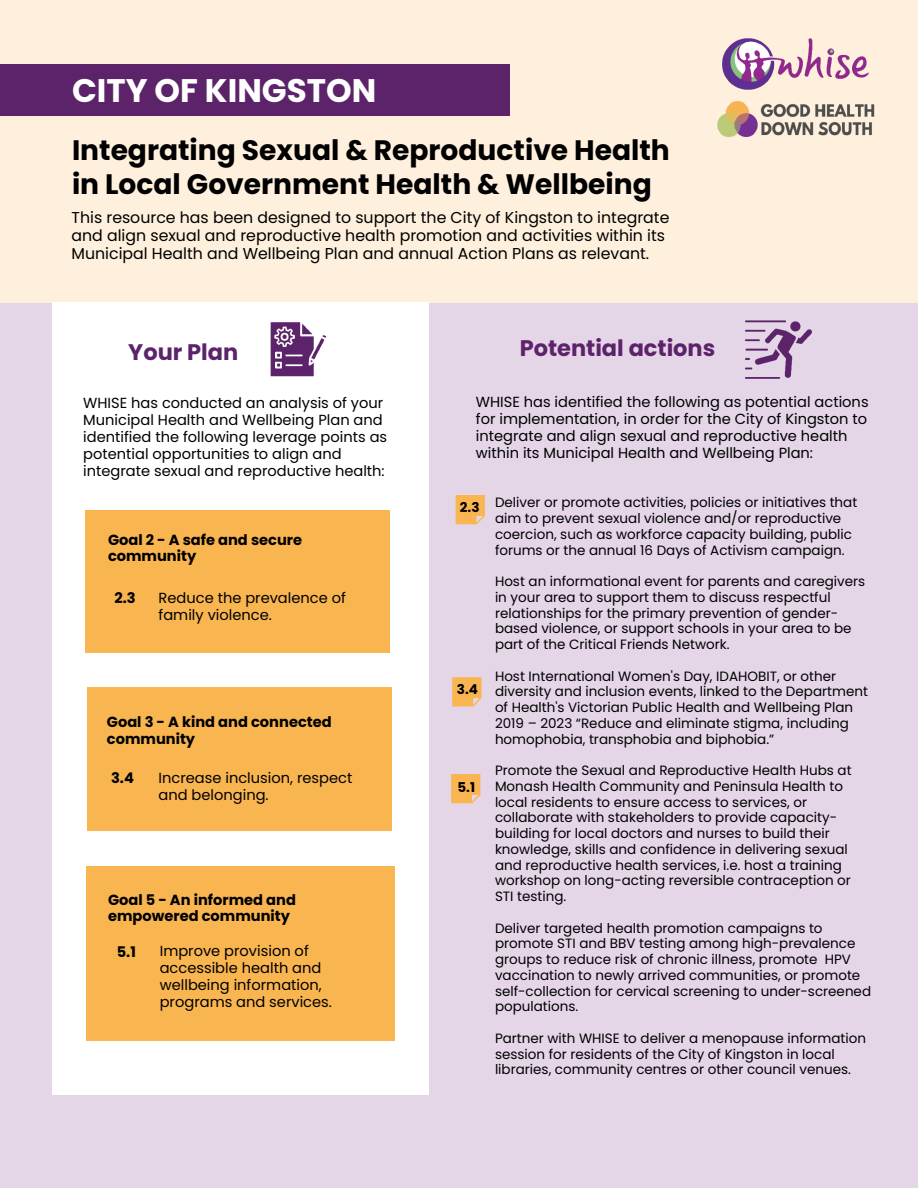
<style>
.page{position:relative;width:918px;height:1188px;background:#e4d5e7}
.page>*{position:absolute;margin:0;border:0;box-sizing:border-box;transform-origin:0 0}
.t1{font:700 32.7px "Poppins";color:#fff}
.t2{font:700 28.2px/33.8px "Poppins";color:#000}
.t3{font:700 22.5px "Poppins";color:#5c236b}
.t4{font:15.75px/18px "Poppins";color:#000}
.t5{font:14.7px/16.8px "Poppins";color:#000}
.t6{font:700 14.7px/16.8px "Poppins";color:#000}
.t7{font:13.5px/15.8px "Poppins";color:#000}
.t8{font:700 13.5px "Poppins";color:#000}
</style>
<div class="page">
<div style="left:0;top:0;width:918px;height:303px;background:#fef0dc"></div>
<div style="left:0;top:64px;width:510px;height:52px;background:#5c236b"></div>
<div style="left:52px;top:303px;width:377px;height:792px;background:#fff"></div>
<svg style="left:456px;top:495px;width:29px;height:29px"></svg>
<svg style="left:452px;top:677px;width:30px;height:29px"></svg>
<svg style="left:451px;top:774px;width:29px;height:29px"></svg>
<div style="left:86px;top:510px;width:304px;height:142px;background:#f9b550"></div>
<div style="left:87px;top:866px;width:308px;height:175px;background:#f9b550"></div>
<img style="left:722px;top:38px;width:146px;height:52px">
<img style="left:270px;top:322px;width:57px;height:55px">
<img style="left:745px;top:320px;width:68px;height:59px">
<img style="left:717px;top:101px;width:158px;height:37px">
<div style="left:87px;top:687px;width:305px;height:144px;background:#f9b550"></div>
<h1 class="t1" style="left:72px;top:72px;width:306px">CITY OF KINGSTON</h1>
<h2 class="t2" style="left:72px;top:133px;width:599px">Integrating Sexual &amp; Reproductive Health in Local Government Health &amp; Wellbeing</h2>
<p class="t4" style="left:72px;top:208px;width:599px">This resource has been designed to support the City of Kingston to integrate and align sexual and reproductive health promotion and activities within its<br>Municipal Health and Wellbeing Plan and annual Action Plans as relevant.</p>
<h3 class="t3" style="left:128px;top:339px;width:112px">Your Plan</h3>
<p class="t5" style="left:83px;top:395px;width:305px">WHISE has conducted an analysis of your Municipal Health and Wellbeing Plan and identified the following leverage points as potential opportunities to align and integrate sexual and reproductive health:</p>
<p class="t6" style="left:108px;top:531px;width:196px">Goal 2 - A safe and secure community</p>
<p class="t6" style="left:114px;top:590px;width:23px">2.3</p>
<p class="t5" style="left:159px;top:590px;width:189px">Reduce the prevalence of family violence.</p>
<p class="t6" style="left:107px;top:713px;width:226px">Goal 3 - A kind and connected community</p>
<p class="t5" style="left:159px;top:770px;width:195px">Increase inclusion, respect and belonging.</p>
<p class="t6" style="left:111px;top:770px;width:24px">3.4</p>
<p class="t6" style="left:108px;top:891px;width:189px">Goal 5 - An informed and empowered community</p>
<p class="t6" style="left:117px;top:944px;width:21px">5.1</p>
<p class="t5" style="left:160px;top:943px;width:174px">Improve provision of accessible health and wellbeing information, programs and services.</p>
<h3 class="t3" style="left:520px;top:335px;width:197px">Potential actions</h3>
<p class="t5" style="left:476px;top:394px;width:394px">WHISE has identified the following as potential actions for implementation, in order for the City of Kingston to integrate and align sexual and reproductive health within its Municipal Health and Wellbeing Plan:</p>
<p class="t8" style="left:460px;top:499px;width:21px">2.3</p>
<p class="t7" style="left:495px;top:495px;width:364px">Deliver or promote activities, policies or initiatives that aim to prevent sexual violence and/or reproductive coercion, such as workforce capacity building, public forums or the annual 16 Days of Activism campaign.</p>
<p class="t7" style="left:495px;top:574px;width:372px">Host an informational event for parents and caregivers in your area to support them to discuss respectful relationships for the primary prevention of gender&shy;based violence, or support schools in your area to be part of the Critical Friends Network.</p>
<p class="t7" style="left:495px;top:668px;width:374px">Host International Women's Day, IDAHOBIT, or other diversity and inclusion events, linked to the Department of Health's Victorian Public Health and Wellbeing Plan 2019 – 2023 “Reduce and eliminate stigma, including homophobia, transphobia and biphobia.”</p>
<p class="t7" style="left:495px;top:763px;width:358px">Promote the Sexual and Reproductive Health Hubs at Monash Health Community and Peninsula Health to local residents to ensure access to services, or collaborate with stakeholders to provide capacity&shy;building for local doctors and nurses to build their knowledge, skills and confidence in delivering sexual and reproductive health services, i.e. host a training workshop on long-acting reversible contraception or STI testing.</p>
<p class="t7" style="left:495px;top:920px;width:378px">Deliver targeted health promotion campaigns to promote STI and BBV testing among high-prevalence groups to reduce risk of chronic illness, promote HPV vaccination to newly arrived communities, or promote self-collection for cervical screening to under-screened populations.</p>
<p class="t7" style="left:495px;top:1030px;width:373px">Partner with WHISE to deliver a menopause information session for residents of the City of Kingston in local libraries, community centres or other council venues.</p>
<p class="t8" style="left:457px;top:682px;width:23px">3.4</p>
<p class="t8" style="left:457px;top:779px;width:19px">5.1</p>
</div>
